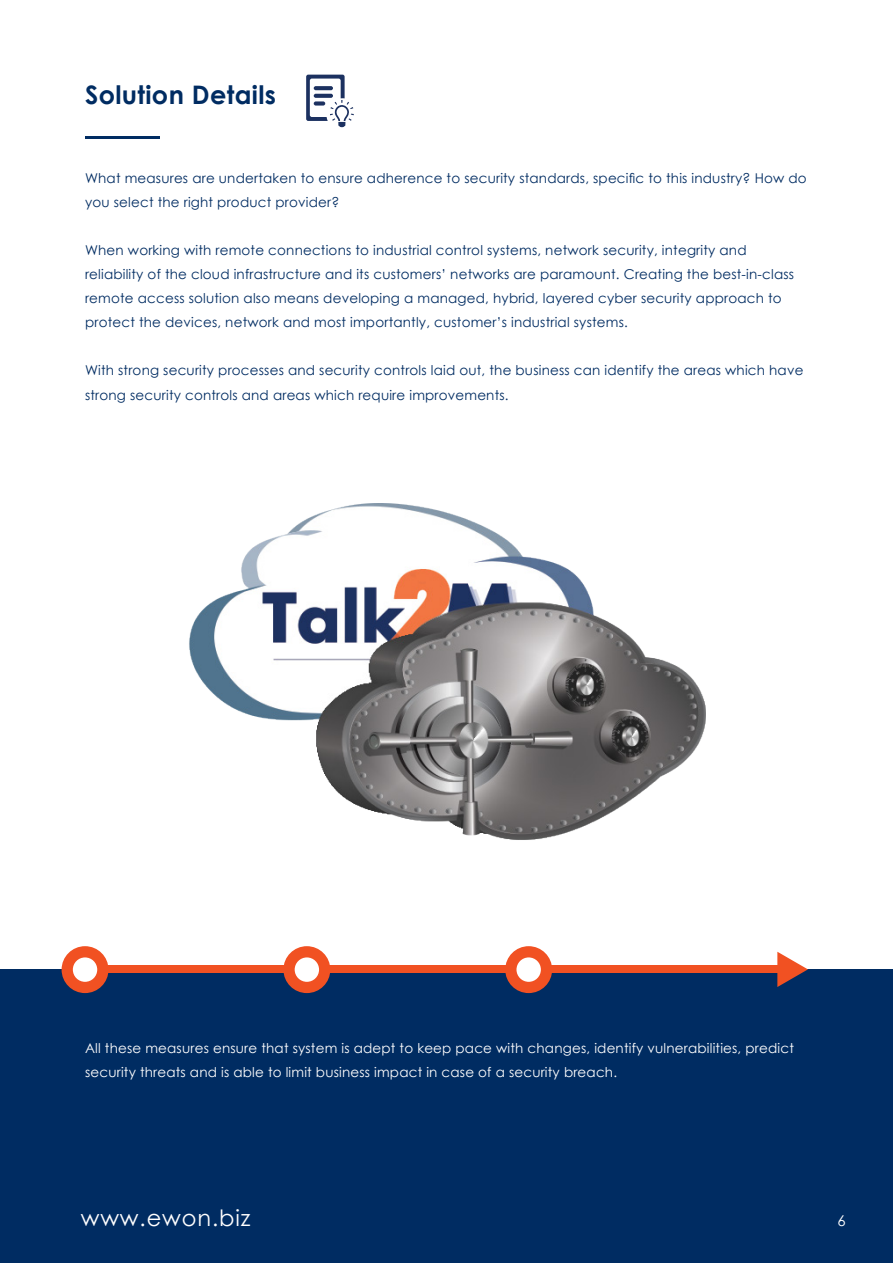
<style>
.page{position:relative;width:893px;height:1263px;background:#fff}
.page>*{position:absolute;margin:0;border:0;box-sizing:border-box;transform-origin:0 0}
.t1{font:700 25.5px "Century Gothic";letter-spacing:.015em;color:#002c62}
.t2{font:22.5px "Century Gothic";letter-spacing:.04em;color:#fff}
.t3{font:14.85px "Century Gothic";color:#fff}
.t4{font:13.5px/24px "Century Gothic";letter-spacing:.015em;color:#002c62}
.t5{font:13.5px/24px "Century Gothic";letter-spacing:.015em;color:#fff}
</style>
<div class="page">
<div style="left:0;top:1176px;width:893px;height:87px;background:#002c62"></div>
<div style="left:0;top:970px;width:893px;height:228px;background:#002c62"></div>
<div style="left:85px;top:966px;width:703px;height:7px;background:#f15122"></div>
<div style="left:62px;top:946px;width:46px;height:47px;background:#f15122;border-radius:50%"></div>
<div style="left:73px;top:957px;width:24px;height:25px;background:#fff;border-radius:50%"></div>
<div style="left:283px;top:946px;width:47px;height:47px;background:#f15122;border-radius:50%"></div>
<div style="left:295px;top:957px;width:24px;height:25px;background:#fff;border-radius:50%"></div>
<div style="left:505px;top:946px;width:47px;height:47px;background:#f15122;border-radius:50%"></div>
<div style="left:516px;top:957px;width:25px;height:25px;background:#fff;border-radius:50%"></div>
<svg style="left:777px;top:952px;width:31px;height:35px"></svg>
<hr style="left:85px;top:136px;width:74px;height:3px;background:#002c62">
<img style="left:189px;top:504px;width:517px;height:336px">
<svg style="left:306px;top:75px;width:48px;height:52px"></svg>
<p class="t1" style="left:85px;top:76px;width:193px">Solution Details</p>
<p class="t4" style="left:85px;top:166px;width:723px">What measures are undertaken to ensure adherence to security standards, specific to this industry? How do you select the right product provider?</p>
<p class="t4" style="left:85px;top:238px;width:711px">When working with remote connections to industrial control systems, network security, integrity and reliability of the cloud infrastructure and its customers’ networks are paramount. Creating the best-in-class remote access solution also means developing a managed, hybrid, layered cyber security approach to protect the devices, network and most importantly, customer’s industrial systems.</p>
<p class="t4" style="left:85px;top:358px;width:720px">With strong security processes and security controls laid out, the business can identify the areas which have strong security controls and areas which require improvements.</p>
<p class="t5" style="left:85px;top:1036px;width:710px">All these measures ensure that system is adept to keep pace with changes, identify vulnerabilities, predict security threats and is able to limit business impact in case of a security breach.</p>
<h2 class="t2" style="left:81px;top:1202px;width:171px">www.ewon.biz</h2>
<p class="t3" style="left:837px;top:1210px;width:10px">6</p>
</div>
